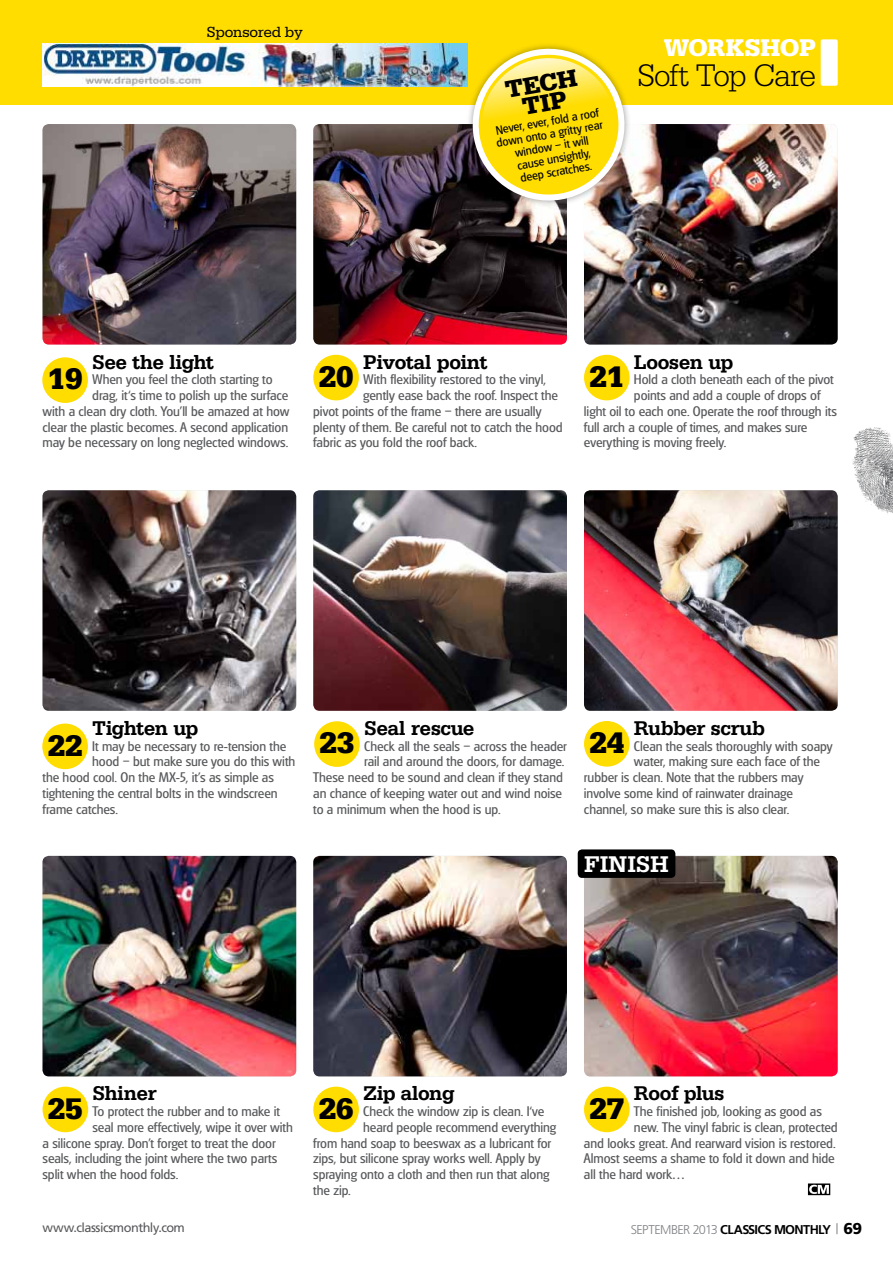
<style>
.page{position:relative;width:893px;height:1263px;background:#fff}
.page>*{position:absolute;margin:0;border:0;box-sizing:border-box;transform-origin:0 0}
.t1{font:300 33px "Serifa";letter-spacing:-.04em;color:#000}
.t2{font:900 31.5px "Serifa";letter-spacing:-.005em;color:#000}
.t3{font:900 25.5px "Serifa";letter-spacing:-.015em;color:#fff}
.t4{font:900 25.5px/19.5px "Serifa";color:#000;text-align:center}
.t5{font:700 24px "Serifa";letter-spacing:-.02em;color:#fff}
.t6{font:700 21px "Serifa";letter-spacing:-.03em;color:#000}
.t7{font:15.6px "Serifa";letter-spacing:-.02em;color:#000}
.t8{font:13.5px "Glasgow";letter-spacing:-.005em;color:#58595b}
.t9{font:700 12.75px "Frutiger";letter-spacing:-.055em;color:#000}
.t10{font:12.75px "Frutiger";letter-spacing:-.04em;color:#58595b}
.t11{font:12px/12.8px "Glasgow";color:#000;text-align:center}
.s1{font-weight:300;color:#808285}
.s2{font-weight:900;font-size:15.75px}
</style>
<div class="page">
<div style="left:0;top:0;width:893px;height:105px;background:#fd0"></div>
<div style="left:821px;top:39px;width:17px;height:47px;background:#fff;border-radius:2px"></div>
<img style="left:43px;top:44px;width:423px;height:42px">
<img style="left:43px;top:124px;width:253px;height:221px">
<img style="left:313px;top:124px;width:254px;height:221px">
<img style="left:584px;top:124px;width:254px;height:221px">
<img style="left:313px;top:490px;width:254px;height:221px">
<img style="left:43px;top:490px;width:253px;height:221px">
<img style="left:584px;top:490px;width:254px;height:221px">
<img style="left:313px;top:856px;width:254px;height:220px">
<img style="left:43px;top:856px;width:253px;height:220px">
<img style="left:584px;top:856px;width:254px;height:220px">
<img style="left:852px;top:427px;width:41px;height:86px">
<svg style="left:836px;top:1223px;width:2px;height:11px"></svg>
<div style="left:42px;top:357px;width:46px;height:46px;background:#fd0;border-radius:50%"></div>
<div style="left:313px;top:355px;width:46px;height:45px;background:#fd0;border-radius:50%"></div>
<div style="left:584px;top:355px;width:46px;height:45px;background:#fd0;border-radius:50%"></div>
<div style="left:42px;top:723px;width:46px;height:46px;background:#fd0;border-radius:50%"></div>
<div style="left:584px;top:1086px;width:46px;height:46px;background:#fd0;border-radius:50%"></div>
<div style="left:313px;top:1086px;width:46px;height:46px;background:#fd0;border-radius:50%"></div>
<div style="left:43px;top:1086px;width:45px;height:46px;background:#fd0;border-radius:50%"></div>
<div style="left:314px;top:721px;width:46px;height:46px;background:#fd0;border-radius:50%"></div>
<svg style="left:808px;top:1183px;width:22px;height:12px"></svg>
<div style="left:578px;top:849px;width:97px;height:29px;background:#000;border-radius:4px"></div>
<div style="left:584px;top:721px;width:46px;height:46px;background:#fd0;border-radius:50%"></div>
<div style="left:466px;top:42px;width:165px;height:166px;background:#000;opacity:.4"></div>
<svg style="left:470px;top:46px;width:157px;height:157px"></svg>
<p class="t7" style="left:207px;top:23px;width:97px">Sponsored by</p>
<h3 class="t4" style="left:504px;top:80px;width:60px;rotate:-10deg">Tech tip</h3>
<p class="t11" style="left:493px;top:124px;width:109px;rotate:-10deg">Never, ever, fold a roof down onto a gritty rear window – it will<br>cause unsightly,<br>deep scratches.</p>
<h3 class="t3" style="left:664px;top:33px;width:154px">WORKSHOP</h3>
<h1 class="t1" style="left:637px;top:57px;width:181px">Soft Top Care</h1>
<h3 class="t6" style="left:92px;top:349px;width:123px">See the light</h3>
<p class="t8" style="left:92px;top:371px;width:182px">When you feel the cloth starting to</p>
<p class="t8" style="left:92px;top:387px;width:198px">drag, it‘s time to polish up the surface</p>
<p class="t8" style="left:43px;top:403px;width:248px">with a clean dry cloth. You’ll be amazed at how</p>
<p class="t8" style="left:43px;top:419px;width:247px">clear the plastic becomes. A second application</p>
<p class="t8" style="left:43px;top:434px;width:247px">may be necessary on long neglected windows.</p>
<h2 class="t2" style="left:48px;top:361px;width:36px">19</h2>
<h3 class="t6" style="left:363px;top:349px;width:126px">Pivotal point</h3>
<p class="t8" style="left:363px;top:371px;width:184px">With flexibility restored to the vinyl,</p>
<p class="t8" style="left:363px;top:387px;width:196px">gently ease back the roof. Inspect the</p>
<p class="t8" style="left:313px;top:403px;width:230px">pivot points of the frame – there are usually</p>
<p class="t8" style="left:313px;top:419px;width:251px">plenty of them. Be careful not to catch the hood</p>
<p class="t8" style="left:313px;top:434px;width:165px">fabric as you fold the roof back.</p>
<h3 class="t6" style="left:634px;top:349px;width:101px">Loosen up</h3>
<p class="t8" style="left:634px;top:371px;width:201px">Hold a cloth beneath each of the pivot</p>
<p class="t8" style="left:634px;top:387px;width:188px">points and add a couple of drops of</p>
<p class="t8" style="left:584px;top:403px;width:255px">light oil to each one. Operate the roof through its</p>
<p class="t8" style="left:584px;top:419px;width:225px">full arch a couple of times, and makes sure</p>
<p class="t8" style="left:584px;top:434px;width:144px">everything is moving freely.</p>
<h2 class="t2" style="left:319px;top:358px;width:36px">20</h2>
<h2 class="t2" style="left:589px;top:358px;width:36px">21</h2>
<h3 class="t6" style="left:92px;top:715px;width:108px">Tighten up</h3>
<p class="t8" style="left:92px;top:737px;width:196px">It may be necessary to re-tension the</p>
<p class="t8" style="left:92px;top:753px;width:205px">hood – but make sure you do this with</p>
<p class="t8" style="left:43px;top:769px;width:233px">the hood cool. On the MX-5, it’s as simple as</p>
<p class="t8" style="left:43px;top:785px;width:237px">tightening the central bolts in the windscreen</p>
<p class="t8" style="left:43px;top:800px;width:77px">frame catches.</p>
<h2 class="t2" style="left:48px;top:727px;width:36px">22</h2>
<h3 class="t6" style="left:364px;top:715px;width:112px">Seal rescue</h3>
<p class="t8" style="left:364px;top:737px;width:204px">Check all the seals – across the header</p>
<p class="t8" style="left:364px;top:753px;width:202px">rail and around the doors, for damage.</p>
<p class="t8" style="left:313px;top:769px;width:251px">These need to be sound and clean if they stand</p>
<p class="t8" style="left:313px;top:785px;width:250px">an chance of keeping water out and wind noise</p>
<p class="t8" style="left:313px;top:800px;width:189px">to a minimum when the hood is up.</p>
<h2 class="t2" style="left:320px;top:724px;width:36px">23</h2>
<h3 class="t6" style="left:634px;top:715px;width:132px">Rubber scrub</h3>
<p class="t8" style="left:634px;top:737px;width:200px">Clean the seals thoroughly with soapy</p>
<p class="t8" style="left:634px;top:753px;width:187px">water, making sure each face of the</p>
<p class="t8" style="left:584px;top:769px;width:221px">rubber is clean. Note that the rubbers may</p>
<p class="t8" style="left:584px;top:785px;width:210px">involve some kind of rainwater drainage</p>
<p class="t8" style="left:584px;top:800px;width:207px">channel, so make sure this is also clear.</p>
<h2 class="t2" style="left:589px;top:724px;width:36px">24</h2>
<h3 class="t5" style="left:584px;top:849px;width:86px">FINISH</h3>
<h3 class="t6" style="left:634px;top:1081px;width:92px">Roof plus</h3>
<p class="t8" style="left:634px;top:1103px;width:189px">The finished job, looking as good as</p>
<p class="t8" style="left:634px;top:1119px;width:205px">new. The vinyl fabric is clean, protected</p>
<p class="t8" style="left:584px;top:1135px;width:253px">and looks great. And rearward vision is restored.</p>
<p class="t8" style="left:584px;top:1150px;width:252px">Almost seems a shame to fold it down and hide</p>
<p class="t8" style="left:584px;top:1166px;width:103px">all the hard work…</p>
<h3 class="t6" style="left:93px;top:1081px;width:66px">Shiner</h3>
<p class="t8" style="left:93px;top:1103px;width:189px">To protect the rubber and to make it</p>
<p class="t8" style="left:93px;top:1119px;width:202px">seal more effectively, wipe it over with</p>
<p class="t8" style="left:43px;top:1135px;width:235px">a silicone spray. Don’t forget to treat the door</p>
<p class="t8" style="left:43px;top:1150px;width:236px">seals, including the joint where the two parts</p>
<p class="t8" style="left:43px;top:1166px;width:137px">split when the hood folds.</p>
<h3 class="t6" style="left:363px;top:1081px;width:93px">Zip along</h3>
<p class="t8" style="left:363px;top:1103px;width:183px">Check the window zip is clean. I‘ve</p>
<p class="t8" style="left:363px;top:1119px;width:195px">heard people recommend everything</p>
<p class="t8" style="left:313px;top:1135px;width:239px">from hand soap to beeswax as a lubricant for</p>
<p class="t8" style="left:313px;top:1150px;width:229px">zips, but silicone spray works well. Apply by</p>
<p class="t8" style="left:313px;top:1166px;width:238px">spraying onto a cloth and then run that along</p>
<p class="t8" style="left:313px;top:1182px;width:39px">the zip.</p>
<h2 class="t2" style="left:48px;top:1090px;width:36px">25</h2>
<h2 class="t2" style="left:319px;top:1090px;width:36px">26</h2>
<h2 class="t2" style="left:589px;top:1090px;width:36px">27</h2>
<p class="t10" style="left:43px;top:1220px;width:144px">www.classicsmonthly.com</p>
<p class="t9" style="left:631px;top:1222px;width:233px"><span class="s1">SEPTEMBER 2013</span> CLASSICS MONTHLY <span class="s2">69</span></p>
</div>
